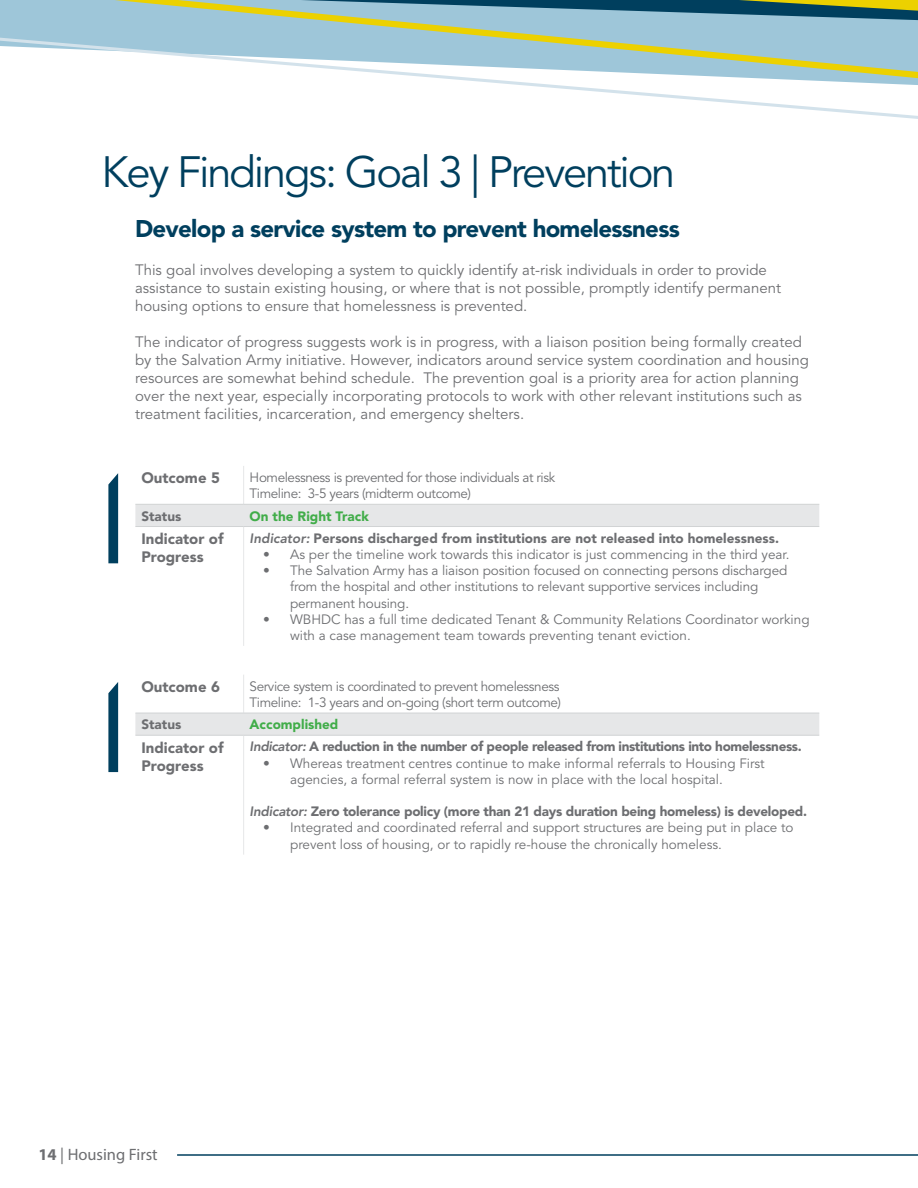
<style>
.page{position:relative;width:918px;height:1188px;background:#fff}
.page>*{position:absolute;margin:0;border:0;box-sizing:border-box;transform-origin:0 0}
.t1{font:43.5px "Avenir LT Std";letter-spacing:-.05em;color:#003f5e}
.t2{font:900 24px "Avenir LT Std";letter-spacing:-.03em;color:#003f5e}
.t3{font:16.5px "Myriad Pro";color:#6d6e71}
.t4{font:15px/18px "Avenir LT Std";color:#6d6e71}
.t5{font:900 15px/18px "Avenir LT Std";color:#6d6e71}
.t6{font:13.5px/16.2px "Avenir LT Std";color:#6d6e71}
.t7{font:13.5px/16.2px "Avenir LT Std";letter-spacing:-.03em;color:#6d6e71}
.t8{font:900 13.5px "Avenir LT Std";letter-spacing:-.02em;color:#6d6e71}
.t9{font:900 13.5px "Avenir LT Std";color:#6d6e71}
.t10{font:900 13.5px "Avenir LT Std";color:#41ad49}
.s1{font-weight:800;font-style:italic}
.s2{font-weight:700}
</style>
<div class="page">
<hr style="left:177px;top:1154px;width:741px;height:2px;background:#003f5e">
<hr style="left:243px;top:466px;width:1px;height:38px;background:#e6e7e8">
<div style="left:135px;top:505px;width:684px;height:21px;background:#e6e7e8"></div>
<hr style="left:243px;top:527px;width:1px;height:119px;background:#e6e7e8">
<hr style="left:135px;top:504px;width:109px;height:1px;background:#d1d3d4">
<hr style="left:244px;top:504px;width:575px;height:1px;background:#d1d3d4">
<hr style="left:135px;top:526px;width:109px;height:1px;background:#d1d3d4">
<hr style="left:244px;top:526px;width:575px;height:1px;background:#d1d3d4">
<hr style="left:243px;top:675px;width:1px;height:38px;background:#e6e7e8">
<div style="left:135px;top:714px;width:684px;height:21px;background:#e6e7e8"></div>
<hr style="left:243px;top:735px;width:1px;height:120px;background:#e6e7e8">
<hr style="left:135px;top:713px;width:109px;height:1px;background:#d1d3d4">
<hr style="left:244px;top:713px;width:575px;height:1px;background:#d1d3d4">
<hr style="left:135px;top:735px;width:109px;height:1px;background:#d1d3d4">
<hr style="left:244px;top:735px;width:575px;height:1px;background:#d1d3d4">
<svg style="left:108px;top:473px;width:10px;height:90px"></svg>
<svg style="left:108px;top:682px;width:10px;height:90px"></svg>
<div style="left:0;top:0;width:115px;height:38px;background:#9ec6d9"></div>
<svg style="left:115px;top:0;width:803px;height:38px;background:#a6c7bf"></svg>
<svg style="left:0;top:38px;width:918px;height:81px"></svg>
<svg style="left:301px;top:0;width:617px;height:20px;background:#628d8e"></svg>
<h1 class="t1" style="left:101px;top:147px;width:576px">Key Findings: Goal 3 | Prevention</h1>
<h2 class="t2" style="left:135px;top:214px;width:546px">Develop a service system to prevent homelessness</h2>
<p class="t4" style="left:135px;top:261px;width:647px">This goal involves developing a system to quickly identify at-risk individuals in order to provide assistance to sustain existing housing, or where that is not possible, promptly identify permanent housing options to ensure that homelessness is prevented.</p>
<p class="t4" style="left:135px;top:333px;width:675px">The indicator of progress suggests work is in progress, with a liaison position being formally created by the Salvation Army initiative. However, indicators around service system coordination and housing resources are somewhat behind schedule. The prevention goal is a priority area for action planning over the next year, especially incorporating protocols to work with other relevant institutions such as treatment facilities, incarceration, and emergency shelters.</p>
<p class="t5" style="left:141px;top:469px;width:80px">Outcome 5</p>
<p class="t7" style="left:250px;top:470px;width:307px">Homelessness is prevented for those individuals at risk<br>Timeline: 3-5 years (midterm outcome)</p>
<p class="t8" style="left:141px;top:508px;width:41px">Status</p>
<p class="t10" style="left:250px;top:508px;width:121px">On the Right Track</p>
<p class="t5" style="left:141px;top:530px;width:84px">Indicator of<br>Progress</p>
<p class="t9" style="left:250px;top:530px;width:531px"><span class="s1">Indicator:</span> Persons discharged from institutions are not released into homelessness.</p>
<p class="t6" style="left:263px;top:547px;width:528px">• As per the timeline work towards this indicator is just commencing in the third year.</p>
<p class="t6" style="left:290px;top:563px;width:499px;text-indent:-27px">• The Salvation Army has a liaison position focused on connecting persons discharged from the hospital and other institutions to relevant supportive services including permanent housing.</p>
<p class="t6" style="left:290px;top:611px;width:521px;text-indent:-27px">• WBHDC has a full time dedicated Tenant &amp; Community Relations Coordinator working with a case management team towards preventing tenant eviction.</p>
<p class="t5" style="left:141px;top:678px;width:80px">Outcome 6</p>
<p class="t7" style="left:250px;top:678px;width:313px">Service system is coordinated to prevent homelessness<br>Timeline: 1-3 years and on-going (short term outcome)</p>
<p class="t8" style="left:141px;top:716px;width:41px">Status</p>
<p class="t10" style="left:250px;top:716px;width:90px">Accomplished</p>
<p class="t5" style="left:141px;top:738px;width:84px">Indicator of<br>Progress</p>
<p class="t8" style="left:250px;top:739px;width:554px"><span class="s1">Indicator:</span> A reduction in the number of people released from institutions into homelessness.</p>
<p class="t6" style="left:290px;top:755px;width:476px;text-indent:-27px">• Whereas treatment centres continue to make informal referrals to Housing First agencies, a formal referral system is now in place with the local hospital.</p>
<p class="t8" style="left:250px;top:803px;width:559px"><span class="s1">Indicator:</span> Zero tolerance policy (more than 21 days duration being homeless) is developed.</p>
<p class="t6" style="left:290px;top:820px;width:505px;text-indent:-27px">• Integrated and coordinated referral and support structures are being put in place to prevent loss of housing, or to rapidly re-house the chronically homeless.</p>
<p class="t3" style="left:38px;top:1144px;width:121px"><span class="s2">14</span> | Housing First</p>
</div>
